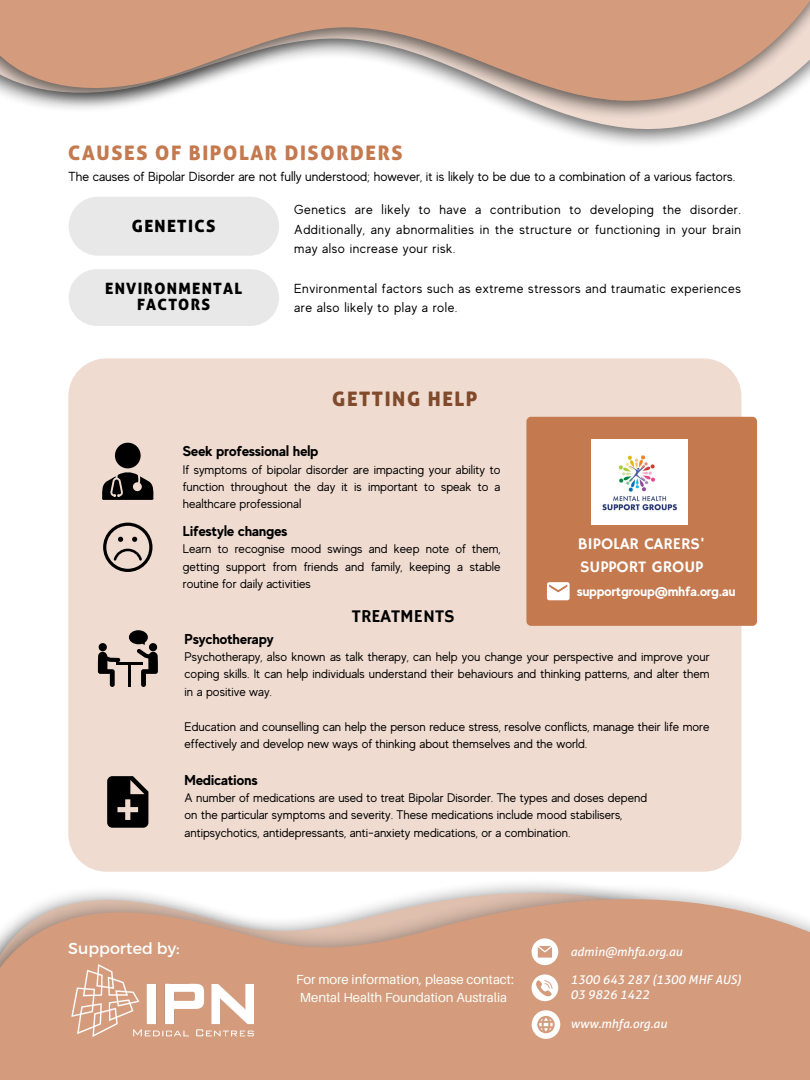
<style>
.page{position:relative;width:810px;height:1080px;background:#fff}
.page>*{position:absolute;margin:0;border:0;box-sizing:border-box;transform-origin:0 0}
.t1{font:20px "Aller Display";letter-spacing:.08em;color:#c4794f}
.t2{font:20px "Aller Display";letter-spacing:.08em;color:#804a2b}
.t3{font:18.12px "Hammersmith One";color:#000}
.t4{font:16.88px "Aller Display";letter-spacing:.08em;color:#000}
.t5{font:16.31px/22.7px "Hammersmith One";color:#fff}
.t6{font:15.88px "Montserrat";color:#fff}
.t7{font:15.62px/15.9px "Aller Display";letter-spacing:.08em;color:#000;text-align:center}
.t8{font:700 14.31px "MADE Evolve Sans";color:#000}
.t9{font:700 13.62px "MADE Evolve Sans";color:#fff}
.t10{font:13.12px/19.7px "MADE Evolve Sans";letter-spacing:.04em;color:#000;text-align:justify}
.t11{font:13.12px "MADE Evolve Sans";color:#000}
.t12{font:13.12px/18.2px "Aileron";color:#fcfff9}
.t13{font:12.5px/17.4px "MADE Evolve Sans";color:#000;text-align:justify}
.t14{font:italic 12.25px "Aller";color:#fff}
</style>
<div class="page">
<svg style="left:0;top:891px;width:810px;height:189px;fill:#d49c7d"></svg>
<img style="left:45px;top:106px;width:728px;height:39px">
<svg style="left:0;top:0;width:810px;height:106px;fill:#d49c7d"></svg>
<div style="left:68px;top:358px;width:673px;height:514px;background:#efdbd0"></div>
<svg style="left:101px;top:443px;width:53px;height:57px"></svg>
<svg style="left:103px;top:523px;width:49px;height:49px"></svg>
<svg style="left:98px;top:643px;width:22px;height:44px"></svg>
<svg style="left:129px;top:630px;width:29px;height:57px"></svg>
<hr style="left:116px;top:662px;width:27px;height:3px;background:#000">
<hr style="left:128px;top:662px;width:3px;height:25px;background:#000">
<svg style="left:107px;top:776px;width:41px;height:52px"></svg>
<div style="left:526px;top:417px;width:231px;height:209px;background:#c4794f;border-radius:5px"></div>
<img style="left:591px;top:439px;width:96px;height:86px">
<svg style="left:547px;top:582px;width:23px;height:18px"></svg>
<svg style="left:532px;top:1010px;width:28px;height:29px"></svg>
<svg style="left:532px;top:974px;width:26px;height:27px"></svg>
<svg style="left:532px;top:938px;width:26px;height:27px"></svg>
<img style="left:70px;top:962px;width:184px;height:77px">
<div style="left:69px;top:197px;width:210px;height:59px;background:#e8e8e8;border-radius:30px"></div>
<div style="left:69px;top:269px;width:210px;height:57px;background:#e8e8e8"></div>
<h1 class="t1" style="left:68px;top:141px;width:336px">CAUSES OF BIPOLAR DISORDERS</h1>
<p class="t11" style="left:69px;top:170px;width:668px">The causes of Bipolar Disorder are not fully understood; however, it is likely to be due to a combination of a various factors.</p>
<h3 class="t4" style="left:132px;top:216px;width:85px">GENETICS</h3>
<p class="t7" style="left:105px;top:281px;width:138px">ENVIRONMENTAL<br>FACTORS</p>
<p class="t10" style="left:294px;top:200px;width:448px">Genetics are likely to have a contribution to developing the disorder.<br>Additionally, any abnormalities in the structure or functioning in your brain may also increase your risk.</p>
<p class="t10" style="left:294px;top:278px;width:448px">Environmental factors such as extreme stressors and traumatic experiences are also likely to play a role.</p>
<h1 class="t2" style="left:332px;top:388px;width:147px">GETTING HELP</h1>
<p class="t8" style="left:183px;top:443px;width:137px">Seek professional help</p>
<p class="t13" style="left:183px;top:461px;width:319px">If symptoms of bipolar disorder are impacting your ability to function throughout the day it is important to speak to a healthcare professional</p>
<p class="t8" style="left:183px;top:523px;width:106px">Lifestyle changes</p>
<p class="t13" style="left:183px;top:540px;width:319px">Learn to recognise mood swings and keep note of them, getting support from friends and family, keeping a stable routine for daily activities</p>
<h2 class="t3" style="left:352px;top:606px;width:104px">TREATMENTS</h2>
<h3 class="t5" style="left:578px;top:533px;width:129px">BIPOLAR CARERS'<br>SUPPORT GROUP</h3>
<p class="t9" style="left:577px;top:583px;width:160px">supportgroup@mhfa.org.au</p>
<p class="t8" style="left:185px;top:630px;width:91px">Psychotherapy</p>
<p class="t13" style="left:185px;top:648px;width:527px">Psychotherapy, also known as talk therapy, can help you change your perspective and improve your coping skills. It can help individuals understand their behaviours and thinking patterns, and alter them in a positive way.</p>
<p class="t13" style="left:185px;top:718px;width:526px">Education and counselling can help the person reduce stress, resolve conflicts, manage their life more effectively and develop new ways of thinking about themselves and the world.</p>
<p class="t8" style="left:185px;top:771px;width:75px">Medications</p>
<p class="t13" style="left:185px;top:789px;width:464px;text-align:left">A number of medications are used to treat Bipolar Disorder. The types and doses depend on the particular symptoms and severity. These medications include mood stabilisers, antipsychotics, antidepressants, anti-anxiety medications, or a combination.</p>
<p class="t6" style="left:68px;top:938px;width:113px">Supported by:</p>
<p class="t12" style="left:296px;top:970px;width:219px">For more information, please contact:<br>Mental Health Foundation Australia</p>
<p class="t14" style="left:570px;top:944px;width:114px">admin@mhfa.org.au</p>
<p class="t14" style="left:570px;top:987px;width:80px">03 9826 1422</p>
<p class="t14" style="left:570px;top:973px;width:172px">1300 643 287 (1300 MHF AUS)</p>
<p class="t14" style="left:570px;top:1017px;width:98px">www.mhfa.org.au</p>
</div>
